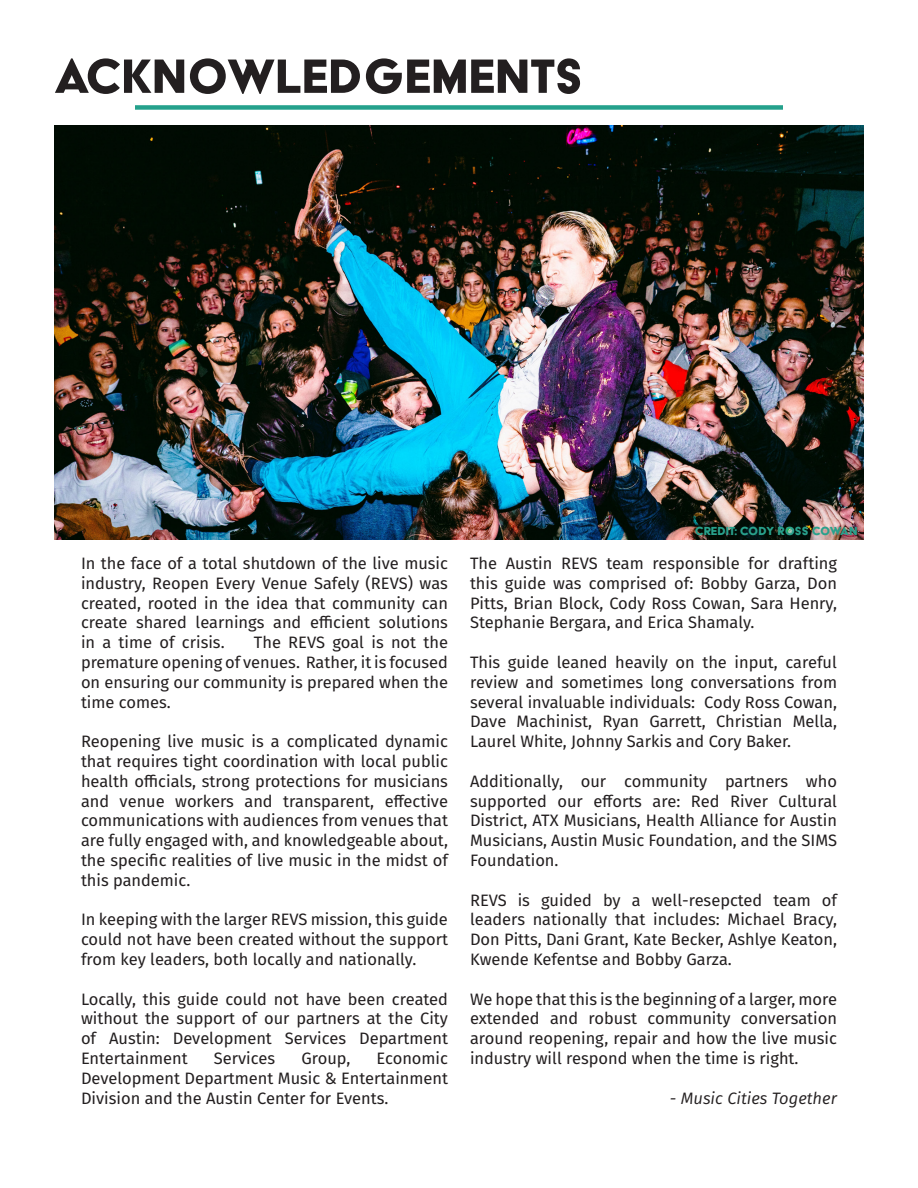
<style>
.page{position:relative;width:918px;height:1188px;background:#fff}
.page>*{position:absolute;margin:0;border:0;box-sizing:border-box;transform-origin:0 0}
.t1{font:55.5px "Acier BAT Text Solid";color:#231f20}
.t2{font:16.5px/19.8px "Fira Sans";color:#231f20;text-align:justify}
.t3{font:italic 16.5px "Fira Sans";color:#231f20}
.t4{font:13.5px "Acier BAT Text Solid";color:#29a18c}
</style>
<div class="page">
<div style="left:135px;top:105px;width:648px;height:5px;background:#25a18c"></div>
<img style="left:54px;top:125px;width:809px;height:415px">
<p class="t1" style="left:54px;top:47px;width:530px">ACKNOWLEDGEMENTS</p>
<p class="t4" style="left:695px;top:524px;width:164px">CREDIT: CODY ROSS COWAN</p>
<p class="t2" style="left:81px;top:553px;width:369px">In the face of a total shutdown of the live music industry, Reopen Every Venue Safely (REVS) was created, rooted in the idea that community can create shared learnings and efficient solutions in a time of crisis.</p>
<p class="t2" style="left:81px;top:632px;width:369px;text-indent:173px">The REVS goal is not the premature opening of venues. Rather, it is focused on ensuring our community is prepared when the time comes.</p>
<p class="t2" style="left:81px;top:731px;width:369px">Reopening live music is a complicated dynamic that requires tight coordination with local public health officials, strong protections for musicians and venue workers and transparent, effective communications with audiences from venues that are fully engaged with, and knowledgeable about, the specific realities of live music in the midst of this pandemic.</p>
<p class="t2" style="left:81px;top:909px;width:368px">In keeping with the larger REVS mission, this guide could not have been created without the support from key leaders, both locally and nationally.</p>
<p class="t2" style="left:81px;top:988px;width:369px">Locally, this guide could not have been created without the support of our partners at the City of Austin: Development Services Department Entertainment</p>
<p class="t2" style="left:81px;top:1048px;width:369px;text-indent:296px">Economic Development Department Music &amp; Entertainment Division and the Austin Center for Events.</p>
<p class="t2" style="left:214px;top:1048px;width:63px">Services</p>
<p class="t2" style="left:301px;top:1048px;width:50px">Group,</p>
<p class="t2" style="left:470px;top:553px;width:369px">The Austin REVS team responsible for drafting this guide was comprised of: Bobby Garza, Don Pitts, Brian Block, Cody Ross Cowan, Sara Henry, Stephanie Bergara, and Erica Shamaly.</p>
<p class="t2" style="left:470px;top:652px;width:369px">This guide leaned heavily on the input, careful review and sometimes long conversations from several invaluable individuals: Cody Ross Cowan, Dave Machinist, Ryan Garrett, Christian Mella, Laurel White, Johnny Sarkis and Cory Baker.</p>
<p class="t2" style="left:470px;top:771px;width:369px">Additionally, our community partners who supported our efforts are: Red River Cultural District, ATX Musicians, Health Alliance for Austin Musicians, Austin Music Foundation, and the SIMS Foundation.</p>
<p class="t2" style="left:470px;top:889px;width:369px">REVS is guided by a well-resepcted team of leaders nationally that includes: Michael Bracy, Don Pitts, Dani Grant, Kate Becker, Ashlye Keaton, Kwende Kefentse and Bobby Garza.</p>
<p class="t2" style="left:470px;top:988px;width:369px">We hope that this is the beginning of a larger, more extended and robust community conversation around reopening, repair and how the live music industry will respond when the time is right.</p>
<p class="t3" style="left:670px;top:1086px;width:169px">- Music Cities Together</p>
</div>
